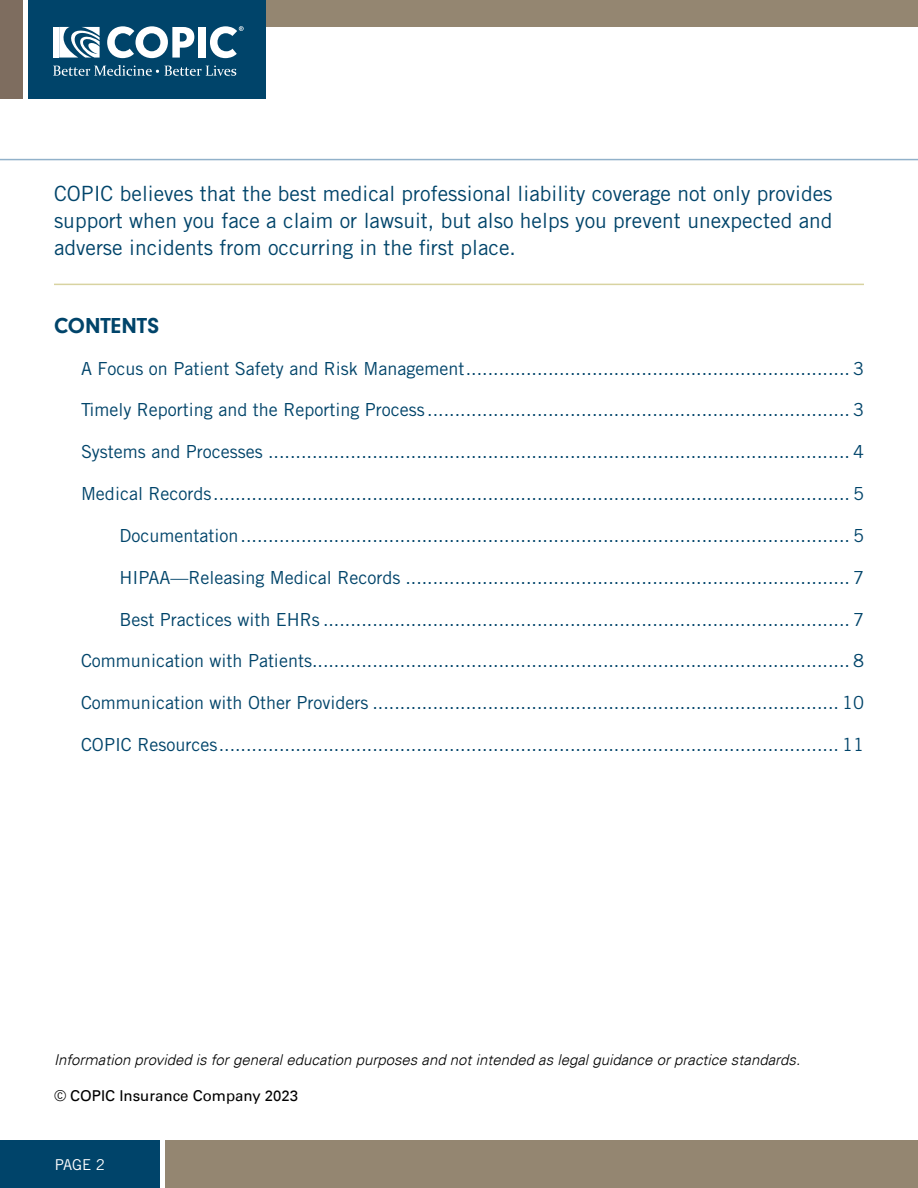
<style>
.page{position:relative;width:918px;height:1188px;background:#fff}
.page>*{position:absolute;margin:0;border:0;box-sizing:border-box;transform-origin:0 0}
.t1{font:700 22.5px "Neuzeit Gro";color:#00446a}
.t2{font:21px/27px "Trade Gothic LT Std";color:#00446a;text-align:justify}
.t3{font:18px "Trade Gothic LT Std";color:#00446a}
.t4{font:italic 300 15px "Univers 45";color:#000}
.t5{font:15px "Univers LT";color:#000}
.t6{font:15px "Trade Gothic LT Std";color:#fff}
</style>
<div class="page">
<hr style="left:0;top:159px;width:918px;height:1px;background:#91b1ca">
<div style="left:0;top:1141px;width:159px;height:47px;background:#00446a"></div>
<div style="left:34px;top:0;width:884px;height:27px;background:#948671"></div>
<div style="left:0;top:0;width:23px;height:98px;background:#7e6d5f"></div>
<div style="left:29px;top:0;width:237px;height:98px;background:#00446a"></div>
<div style="left:53px;top:27px;width:5px;height:31px;background:#fff"></div>
<svg style="left:53px;top:65px;width:183px;height:11px"></svg>
<svg style="left:107px;top:26px;width:87px;height:32px"></svg>
<div style="left:198px;top:27px;width:8px;height:31px;background:#fff"></div>
<svg style="left:59px;top:27px;width:41px;height:31px"></svg>
<svg style="left:210px;top:26px;width:34px;height:32px"></svg>
<div style="left:166px;top:1141px;width:752px;height:47px;background:#948671"></div>
<hr style="left:54px;top:284px;width:810px;height:1px;background:#d8d3a1">
<p class="t2" style="left:54px;top:180px;width:780px">COPIC believes that the best medical professional liability coverage not only provides support when you face a claim or lawsuit, but also helps you prevent unexpected and adverse incidents from occurring in the first place.</p>
<p class="t1" style="left:54px;top:313px;width:107px">CONTENTS</p>
<p class="t3" style="left:81px;top:357px;width:784px">A Focus on Patient Safety and Risk Management...................................................................... 3</p>
<p class="t3" style="left:81px;top:399px;width:784px">Timely Reporting and the Reporting Process ............................................................................. 3</p>
<p class="t3" style="left:81px;top:441px;width:784px">Systems and Processes .......................................................................................................... 4</p>
<p class="t3" style="left:81px;top:483px;width:784px">Medical Records.................................................................................................................... 5</p>
<p class="t3" style="left:119px;top:525px;width:746px">Documentation............................................................................................................... 5</p>
<p class="t3" style="left:119px;top:567px;width:746px">HIPAA—Releasing Medical Records ................................................................................. 7</p>
<p class="t3" style="left:119px;top:608px;width:746px">Best Practices with EHRs ................................................................................................ 7</p>
<p class="t3" style="left:81px;top:650px;width:784px">Communication with Patients.................................................................................................. 8</p>
<p class="t3" style="left:81px;top:692px;width:784px">Communication with Other Providers ..................................................................................... 10</p>
<p class="t3" style="left:81px;top:734px;width:784px">COPIC Resources................................................................................................................. 11</p>
<p class="t4" style="left:54px;top:1051px;width:748px">Information provided is for general education purposes and not intended as legal guidance or practice standards.</p>
<p class="t5" style="left:54px;top:1087px;width:246px">© COPIC Insurance Company 2023</p>
<p class="t6" style="left:55px;top:1155px;width:52px">PAGE 2</p>
</div>
